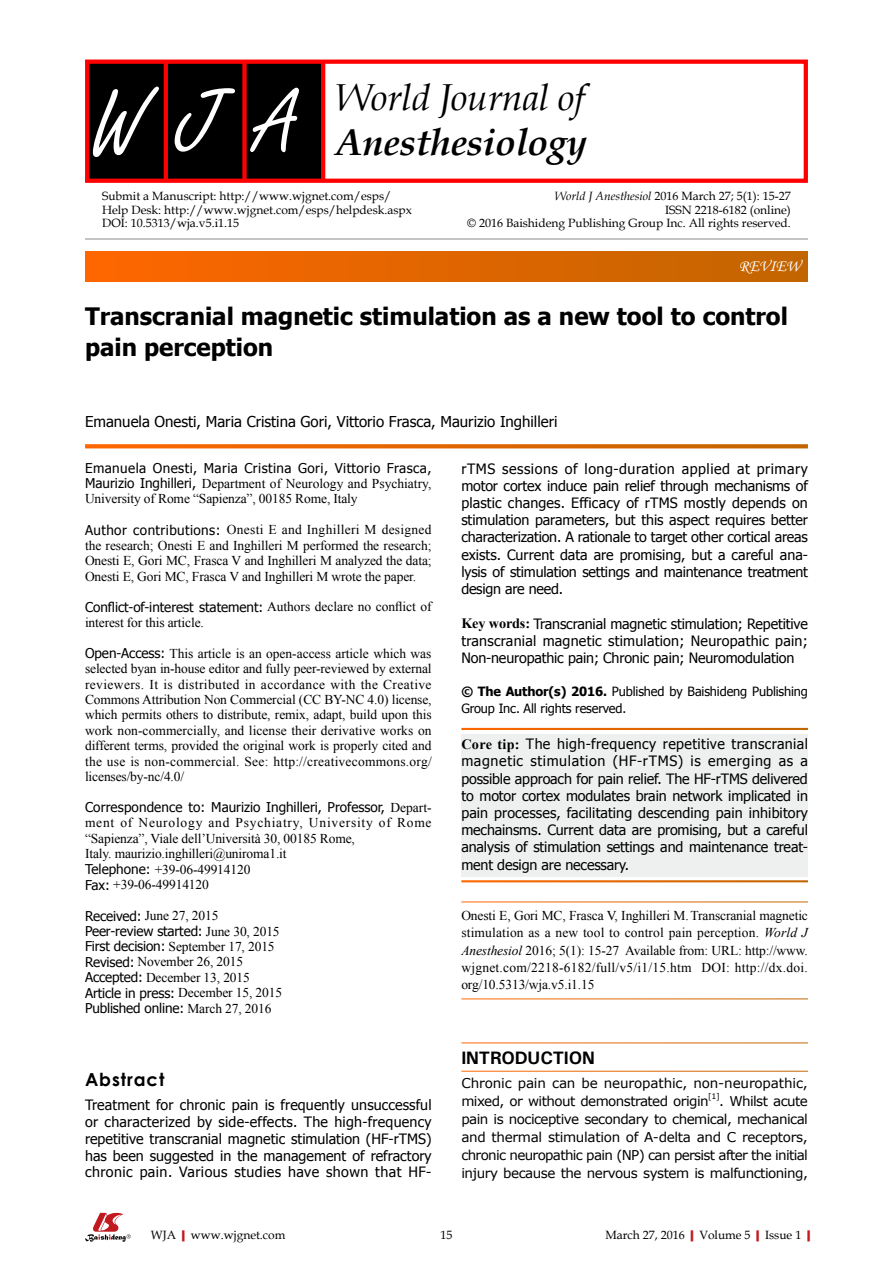
<style>
.page{position:relative;width:893px;height:1263px;background:#fff}
.page>*{position:absolute;margin:0;border:0;box-sizing:border-box;transform-origin:0 0}
.t1{font:97.5px "Freestyle Script";color:#fff}
.t2{font:italic 37.5px "Book Antiqua";letter-spacing:-.01em;color:#000}
.t3{font:italic 700 37.5px "Book Antiqua";letter-spacing:-.01em;color:#000}
.t4{font:700 24px/31.5px "Tahoma";color:#000}
.t5{font:700 18px "Univers";letter-spacing:-.01em;color:#000}
.t6{font:700 18px "Century Gothic";letter-spacing:.05em;color:#000}
.t7{font:16.5px "Monotype Corsiva";color:#fff}
.t8{font:15px "Tahoma";color:#000}
.t9{font:14.25px/17.2px "Tahoma";letter-spacing:-.01em;color:#000;text-align:justify}
.t10{font:13.5px/15.5px "Times New Roman";letter-spacing:-.01em;color:#000;text-align:justify}
.t11{font:13.5px/18px "Verdana";letter-spacing:-.04em;color:#000;text-align:justify}
.t12{font:13.5px/18px "Verdana";letter-spacing:-.01em;color:#000}
.t13{font:12.75px/17.2px "Tahoma";letter-spacing:-.01em;color:#000}
.t14{font:12px/13.5px "Book Antiqua";color:#000}
.t15{font:7.8px "Verdana";color:#000}
.s1{font-size:94.5px}
.s2{font-style:italic}
.s3{font-family:"Tahoma"}
.s4{font-family:"Times New Roman";font-weight:700}
.s5{font-weight:700}
.s6{font-weight:700;color:#c01920}
</style>
<div class="page">
<div style="left:461px;top:734px;width:347px;height:143px;background:#eeefef"></div>
<div style="left:85px;top:252px;width:723px;height:29px;background:linear-gradient(to right,#f60,#c16500)"></div>
<hr style="left:85px;top:239px;width:723px;height:1px;background:#898989">
<svg style="left:85px;top:444px;width:723px;height:4px;background:#e16d0d"></svg>
<svg style="left:85px;top:1213px;width:46px;height:29px"></svg>
<div style="left:87px;top:61px;width:236px;height:121px;background:#000"></div>
<hr style="left:164px;top:61px;width:4px;height:121px;background:#f00">
<div style="left:242px;top:61px;width:5px;height:121px;background:#f00"></div>
<hr style="left:321px;top:61px;width:4px;height:121px;background:#f00">
<div style="left:85px;top:60px;width:723px;height:123px;border:4px solid #f00"></div>
<p class="t1" style="left:91px;top:71px;width:207px">WJ<span class="s1">A</span></p>
<p class="t2" style="left:336px;top:71px;width:250px">World Journal of</p>
<p class="t3" style="left:336px;top:116px;width:253px">Anesthesiology</p>
<p class="t14" style="left:102px;top:189px;width:311px">Submit a Manuscript: http://www.wjgnet.com/esps/<br>Help Desk: http://www.wjgnet.com/esps/helpdesk.aspx<br>DOI: 10.5313/wja.v5.i1.15</p>
<p class="t14" style="left:467px;top:189px;width:325px;text-align:right"><span class="s2">World J Anesthesiol</span> 2016 March 27; 5(1): 15-27<br>ISSN 2218-6182 (online)<br>© 2016 Baishideng Publishing Group Inc. All rights reserved.</p>
<p class="t7" style="left:739px;top:256px;width:63px">REVIEW</p>
<p class="t4" style="left:85px;top:298px;width:704px">Transcranial magnetic stimulation as a new tool to control pain perception</p>
<p class="t8" style="left:85px;top:412px;width:474px">Emanuela Onesti, Maria Cristina Gori, Vittorio Frasca, Maurizio Inghilleri</p>
<p class="t10" style="left:85px;top:461px;width:348px"><span class="s3">Emanuela Onesti, Maria Cristina Gori, Vittorio Frasca, Maurizio Inghilleri,</span> Department of Neurology and Psychiatry, University of Rome “Sapienza”, 00185 Rome, Italy</p>
<p class="t10" style="left:85px;top:522px;width:348px"><span class="s3">Author contributions:</span> Onesti E and Inghilleri M designed the research; Onesti E and Inghilleri M performed the research; Onesti E, Gori MC, Frasca V and Inghilleri M analyzed the data; Onesti E, Gori MC, Frasca V and Inghilleri M wrote the paper.</p>
<p class="t10" style="left:85px;top:600px;width:348px;line-height:15px"><span class="s3">Conflict-of-interest statement:</span> Authors declare no conflict of interest for this article.</p>
<p class="t10" style="left:85px;top:645px;width:348px"><span class="s3">Open-Access:</span> This article is an open-access article which was selected byan in-house editor and fully peer-reviewed by external reviewers. It is distributed in accordance with the Creative Commons Attribution Non Commercial (CC BY-NC 4.0) license, which permits others to distribute, remix, adapt, build upon this work non-commercially, and license their derivative works on different terms, provided the original work is properly cited and the use is non-commercial. See: http://creativecommons.org/ licenses/by-nc/4.0/</p>
<p class="t10" style="left:85px;top:800px;width:348px;text-align:left"><span class="s3">Correspondence to: Maurizio Inghilleri, Professor,</span> Depart&shy;ment of Neurology and Psychiatry, University of Rome “Sapienza”, Viale dell’Università 30, 00185 Rome,<br>Italy. maurizio.inghilleri@uniroma1.it<br><span class="s3">Telephone:</span> +39-06-49914120<br><span class="s3">Fax:</span> +39-06-49914120</p>
<p class="t10" style="left:85px;top:908px;width:199px;text-align:left"><span class="s3">Received:</span> June 27, 2015<br><span class="s3">Peer-review started:</span> June 30, 2015<br><span class="s3">First decision:</span> September 17, 2015<br><span class="s3">Revised:</span> November 26, 2015<br><span class="s3">Accepted:</span> December 13, 2015<br><span class="s3">Article in press:</span> December 15, 2015<br><span class="s3">Published online:</span> March 27, 2016</p>
<p class="t9" style="left:461px;top:459px;width:348px">rTMS sessions of long-duration applied at primary motor cortex induce pain relief through mechanisms of plastic changes. Efficacy of rTMS mostly depends on stimulation parameters, but this aspect requires better characterization. A rationale to target other cortical areas exists. Current data are promising, but a careful ana&shy;lysis of stimulation settings and maintenance treatment design are need.</p>
<p class="t9" style="left:461px;top:614px;width:348px"><span class="s4">Key words:</span> Transcranial magnetic stimulation; Repetitive transcranial magnetic stimulation; Neuropathic pain; Non-neuropathic pain; Chronic pain; Neuromodulation</p>
<p class="t13" style="left:461px;top:682px;width:348px"><span class="s5">© The Author(s) 2016.</span> Published by Baishideng Publishing<br>Group Inc. All rights reserved.</p>
<p class="t9" style="left:461px;top:734px;width:348px"><span class="s4">Core tip:</span> The high-frequency repetitive transcranial magnetic stimulation (HF-rTMS) is emerging as a possible approach for pain relief. The HF-rTMS delivered to motor cortex modulates brain network implicated in pain processes, facilitating descending pain inhibitory mechainsms. Current data are promising, but a careful analysis of stimulation settings and maintenance treat&shy;ment design are necessary.</p>
<p class="t10" style="left:461px;top:907px;width:348px;line-height:17.2px">Onesti E, Gori MC, Frasca V, Inghilleri M.Transcranial magnetic stimulation as a new tool to control pain perception. <span class="s2">World J Anesthesiol</span> 2016; 5(1): 15-27 Available from: URL: http://www. wjgnet.com/2218-6182/full/v5/i1/15.htm DOI: http://dx.doi. org/10.5313/wja.v5.i1.15</p>
<p class="t6" style="left:85px;top:1065px;width:81px">Abstract</p>
<p class="t9" style="left:85px;top:1095px;width:348px">Treatment for chronic pain is frequently unsuccessful or characterized by side-effects. The high-frequency repetitive transcranial magnetic stimulation (HF-rTMS) has been suggested in the management of refractory chronic pain. Various studies have shown that HF-</p>
<p class="t5" style="left:461px;top:1047px;width:135px">INTRODUCTION</p>
<p class="t12" style="left:461px;top:1073px;width:348px">Chronic pain can be neuropathic, non-neuropathic, mixed, or without demonstrated origin</p>
<p class="t15" style="left:708px;top:1091px;width:13px">[1]</p>
<p class="t11" style="left:461px;top:1091px;width:348px;text-indent:258px">. Whilst acute pain is nociceptive secondary to chemical, mechanical and thermal stimulation of A-delta and C receptors, chronic neuropathic pain (NP) can persist after the initial injury because the nervous system is malfunctioning,</p>
<p class="t14" style="left:151px;top:1227px;width:136px">WJA<span class="s6">|</span>www.wjgnet.com</p>
<p class="t14" style="left:440px;top:1227px;width:13px">15</p>
<p class="t14" style="left:605px;top:1227px;width:212px">March 27, 2016<span class="s6">|</span>Volume 5<span class="s6">|</span>Issue 1<span class="s6">|</span></p>
</div>
